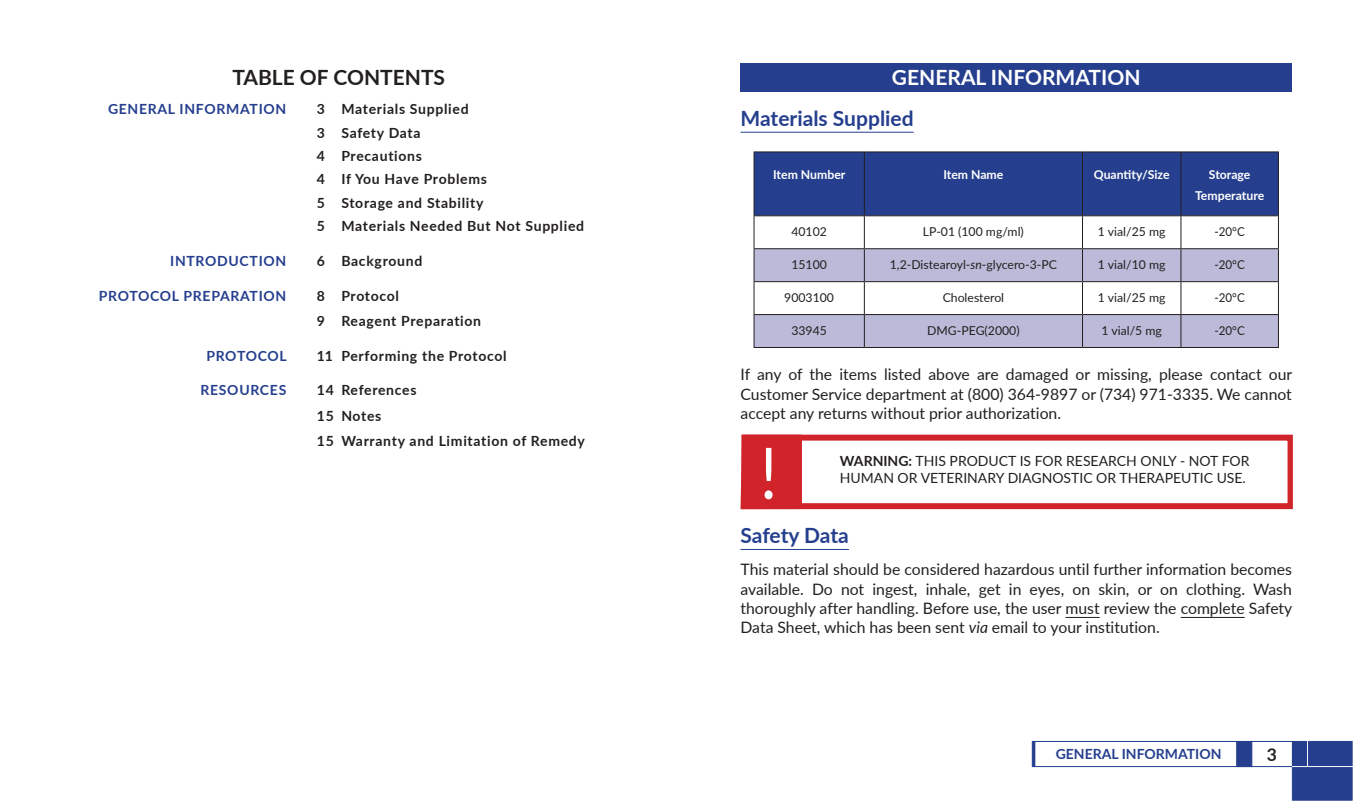
<style>
.page{position:relative;width:1355px;height:804px;background:#fff}
.page>*{position:absolute;margin:0;border:0;box-sizing:border-box;transform-origin:0 0}
.t1{font:71.05px "Lato";color:#fff;scale:.9 1}
.Heading_-_General_In{font:700 21px "Lato";color:#253f8e}
.Section_Heading_-_Wh{font:700 21px "Lato";color:#fff}
.Section_Heading_-_Bl{font:700 21px "Lato";color:#231f20}
.t2{font:700 17.5px "Lato";color:#231f20}
.Body_Text{font:15.75px/19.2px "Lato";color:#231f20;text-align:justify}
.Table_of_Contents{font:700 14px "Lato";letter-spacing:.05em;color:#231f20}
.Boxed_Warning{font:14px "Lato";color:#231f20}
.Table_of_Contents-2{font:700 14px "Lato";letter-spacing:.05em;color:#253f8e}
.Table_of_Contents-3{font:700 14px "Lato";color:#253f8e}
.Table_Body_Text{font:12.25px "Lato";color:#231f20}
.Table_Heading_-_Whit{font:700 12.25px/21px "Lato";color:#fff;text-align:center}
.Table_Body_Text-2{font:12.25px "Lato";color:#231f20;scale:.94 1}
.s1{font-style:italic}
.s2{font-weight:700}
</style>
<div class="page">
<div style="left:1291px;top:740px;width:61px;height:60px;background:#253f8e;border:1px solid #253f8e"></div>
<div style="left:1033px;top:740px;width:259px;height:26px;border:1px solid #253f8e"></div>
<div style="left:1236px;top:740px;width:16px;height:26px;background:#253f8e;border:1px solid #253f8e"></div>
<div style="left:1032px;top:740px;width:3px;height:26px;background:#253f8e;border:1px solid #253f8e"></div>
<svg style="left:1307px;top:740px;width:1px;height:25px"></svg>
<hr style="left:1292px;top:765px;width:62px;height:1px;background:#fff">
<hr style="left:740px;top:132px;width:173px;height:1px;background:#253f8e">
<hr style="left:740px;top:549px;width:109px;height:1px;background:#253f8e">
<hr style="left:1065px;top:617px;width:34px;height:1px;background:#231f20">
<hr style="left:1180px;top:617px;width:64px;height:1px;background:#231f20">
<div style="left:740px;top:63px;width:552px;height:28px;background:#253f8e"></div>
<div style="left:754px;top:152px;width:524px;height:63px;background:#253f8e"></div>
<svg style="left:754px;top:216px;width:524px;height:32px"></svg>
<svg style="left:754px;top:249px;width:524px;height:98px;fill:#bbbbd9"></svg>
<hr style="left:753px;top:151px;width:111px;height:1px;background:#231f20">
<hr style="left:753px;top:152px;width:1px;height:63px;background:#231f20">
<hr style="left:753px;top:215px;width:111px;height:1px;background:#231f20">
<hr style="left:753px;top:216px;width:1px;height:32px;background:#231f20">
<hr style="left:753px;top:248px;width:111px;height:1px;background:#231f20">
<hr style="left:753px;top:249px;width:1px;height:32px;background:#231f20">
<hr style="left:753px;top:281px;width:111px;height:1px;background:#231f20">
<hr style="left:753px;top:282px;width:1px;height:32px;background:#231f20">
<hr style="left:753px;top:314px;width:111px;height:1px;background:#231f20">
<hr style="left:753px;top:315px;width:1px;height:32px;background:#231f20">
<hr style="left:753px;top:347px;width:111px;height:1px;background:#231f20">
<hr style="left:864px;top:151px;width:218px;height:1px;background:#231f20">
<hr style="left:864px;top:152px;width:1px;height:63px;background:#231f20">
<hr style="left:864px;top:215px;width:218px;height:1px;background:#231f20">
<hr style="left:864px;top:216px;width:1px;height:32px;background:#231f20">
<hr style="left:864px;top:248px;width:218px;height:1px;background:#231f20">
<hr style="left:864px;top:249px;width:1px;height:32px;background:#231f20">
<hr style="left:864px;top:281px;width:218px;height:1px;background:#231f20">
<hr style="left:864px;top:282px;width:1px;height:32px;background:#231f20">
<hr style="left:864px;top:314px;width:218px;height:1px;background:#231f20">
<hr style="left:864px;top:315px;width:1px;height:32px;background:#231f20">
<hr style="left:864px;top:347px;width:218px;height:1px;background:#231f20">
<hr style="left:1082px;top:151px;width:99px;height:1px;background:#231f20">
<hr style="left:1082px;top:152px;width:1px;height:63px;background:#231f20">
<hr style="left:1181px;top:151px;width:97px;height:1px;background:#231f20">
<hr style="left:1180px;top:152px;width:1px;height:63px;background:#231f20">
<hr style="left:1278px;top:152px;width:1px;height:63px;background:#231f20">
<hr style="left:1082px;top:215px;width:99px;height:1px;background:#231f20">
<hr style="left:1082px;top:216px;width:1px;height:32px;background:#231f20">
<hr style="left:1181px;top:215px;width:97px;height:1px;background:#231f20">
<hr style="left:1180px;top:216px;width:1px;height:32px;background:#231f20">
<hr style="left:1278px;top:216px;width:1px;height:32px;background:#231f20">
<hr style="left:1082px;top:248px;width:99px;height:1px;background:#231f20">
<hr style="left:1082px;top:249px;width:1px;height:32px;background:#231f20">
<hr style="left:1181px;top:248px;width:97px;height:1px;background:#231f20">
<hr style="left:1180px;top:249px;width:1px;height:32px;background:#231f20">
<hr style="left:1278px;top:249px;width:1px;height:32px;background:#231f20">
<hr style="left:1082px;top:281px;width:99px;height:1px;background:#231f20">
<hr style="left:1082px;top:282px;width:1px;height:32px;background:#231f20">
<hr style="left:1181px;top:281px;width:97px;height:1px;background:#231f20">
<hr style="left:1180px;top:282px;width:1px;height:32px;background:#231f20">
<hr style="left:1278px;top:282px;width:1px;height:32px;background:#231f20">
<hr style="left:1082px;top:314px;width:99px;height:1px;background:#231f20">
<hr style="left:1082px;top:315px;width:1px;height:32px;background:#231f20">
<hr style="left:1181px;top:314px;width:97px;height:1px;background:#231f20">
<hr style="left:1180px;top:315px;width:1px;height:32px;background:#231f20">
<hr style="left:1278px;top:315px;width:1px;height:32px;background:#231f20">
<hr style="left:1082px;top:347px;width:99px;height:1px;background:#231f20">
<hr style="left:1181px;top:347px;width:97px;height:1px;background:#231f20">
<div style="left:741px;top:434px;width:552px;height:74px;border:6px solid #d1232a"></div>
<svg style="left:740px;top:434px;width:63px;height:76px;background:#d32d33"></svg>
<p class="Section_Heading_-_Bl" style="left:232px;top:62px;width:214px">TABLE OF CONTENTS</p>
<p class="Table_of_Contents-2" style="left:108px;top:99px;width:180px">GENERAL INFORMATION</p>
<p class="Table_of_Contents" style="left:317px;top:99px;width:153px">3 Materials Supplied</p>
<p class="Table_of_Contents" style="left:317px;top:122px;width:105px">3 Safety Data</p>
<p class="Table_of_Contents" style="left:317px;top:145px;width:107px">4 Precautions</p>
<p class="Table_of_Contents" style="left:317px;top:169px;width:172px">4 If You Have Problems</p>
<p class="Table_of_Contents" style="left:317px;top:192px;width:168px">5 Storage and Stability</p>
<p class="Table_of_Contents" style="left:317px;top:216px;width:269px">5 Materials Needed But Not Supplied</p>
<p class="Table_of_Contents-2" style="left:170px;top:250px;width:118px">INTRODUCTION</p>
<p class="Table_of_Contents" style="left:317px;top:250px;width:107px">6 Background</p>
<p class="Table_of_Contents-2" style="left:99px;top:285px;width:189px">PROTOCOL PREPARATION</p>
<p class="Table_of_Contents" style="left:317px;top:285px;width:84px">8 Protocol</p>
<p class="Table_of_Contents" style="left:317px;top:310px;width:166px">9 Reagent Preparation</p>
<p class="Table_of_Contents-2" style="left:206px;top:345px;width:82px">PROTOCOL</p>
<p class="Table_of_Contents" style="left:317px;top:345px;width:191px">11 Performing the Protocol</p>
<p class="Table_of_Contents-2" style="left:200px;top:380px;width:87px">RESOURCES</p>
<p class="Table_of_Contents" style="left:317px;top:380px;width:101px">14 References</p>
<p class="Table_of_Contents" style="left:317px;top:405px;width:66px">15 Notes</p>
<p class="Table_of_Contents" style="left:317px;top:430px;width:270px">15 Warranty and Limitation of Remedy</p>
<p class="Section_Heading_-_Wh" style="left:892px;top:62px;width:250px">GENERAL INFORMATION</p>
<p class="Heading_-_General_In" style="left:740px;top:103px;width:175px">Materials Supplied</p>
<p class="Table_Heading_-_Whit" style="left:773px;top:163px;width:74px">Item Number</p>
<p class="Table_Heading_-_Whit" style="left:943px;top:163px;width:62px">Item Name</p>
<p class="Table_Heading_-_Whit" style="left:1093px;top:163px;width:77px">Quantity/Size</p>
<p class="Table_Heading_-_Whit" style="left:1195px;top:163px;width:71px">Storage<br>Temperature</p>
<p class="Table_Body_Text" style="left:791px;top:222px;width:37px">40102</p>
<p class="Table_Body_Text" style="left:923px;top:222px;width:102px">LP-01 (100 mg/ml)</p>
<p class="Table_Body_Text" style="left:1098px;top:222px;width:69px">1 vial/25 mg</p>
<p class="Table_Body_Text-2" style="left:1214px;top:222px;width:34px">-20°C</p>
<p class="Table_Body_Text" style="left:791px;top:255px;width:37px">15100</p>
<p class="Table_Body_Text" style="left:890px;top:255px;width:169px">1,2-Distearoyl-<span class="s1">sn</span>-glycero-3-PC</p>
<p class="Table_Body_Text" style="left:1098px;top:255px;width:69px">1 vial/10 mg</p>
<p class="Table_Body_Text-2" style="left:1214px;top:255px;width:34px">-20°C</p>
<p class="Table_Body_Text" style="left:784px;top:288px;width:51px">9003100</p>
<p class="Table_Body_Text" style="left:942px;top:288px;width:63px">Cholesterol</p>
<p class="Table_Body_Text" style="left:1098px;top:288px;width:69px">1 vial/25 mg</p>
<p class="Table_Body_Text-2" style="left:1214px;top:288px;width:34px">-20°C</p>
<p class="Table_Body_Text" style="left:791px;top:321px;width:37px">33945</p>
<p class="Table_Body_Text" style="left:927px;top:321px;width:94px">DMG-PEG(2000)</p>
<p class="Table_Body_Text" style="left:1101px;top:321px;width:62px">1 vial/5 mg</p>
<p class="Table_Body_Text-2" style="left:1214px;top:321px;width:34px">-20°C</p>
<p class="Body_Text" style="left:740px;top:364px;width:553px">If any of the items listed above are damaged or missing, please contact our Customer Service department at (800) 364-9897 or (734) 971-3335. We cannot accept any returns without prior authorization.</p>
<p class="t1" style="left:760px;top:422px;width:21px">!</p>
<p class="Boxed_Warning" style="left:840px;top:450px;width:411px"><span class="s2">WARNING:</span> THIS PRODUCT IS FOR RESEARCH ONLY - NOT FOR</p>
<p class="Boxed_Warning" style="left:840px;top:468px;width:407px">HUMAN OR VETERINARY DIAGNOSTIC OR THERAPEUTIC USE.</p>
<p class="Heading_-_General_In" style="left:740px;top:520px;width:110px">Safety Data</p>
<p class="Body_Text" style="left:740px;top:559px;width:553px">This material should be considered hazardous until further information becomes available. Do not ingest, inhale, get in eyes, on skin, or on clothing. Wash thoroughly after handling. Before use, the user must review the complete Safety Data Sheet, which has been sent <span class="s1">via</span> email to your institution.</p>
<p class="Table_of_Contents-3" style="left:1055px;top:743px;width:167px">GENERAL INFORMATION</p>
<p class="t2" style="left:1266px;top:741px;width:12px">3</p>
</div>
